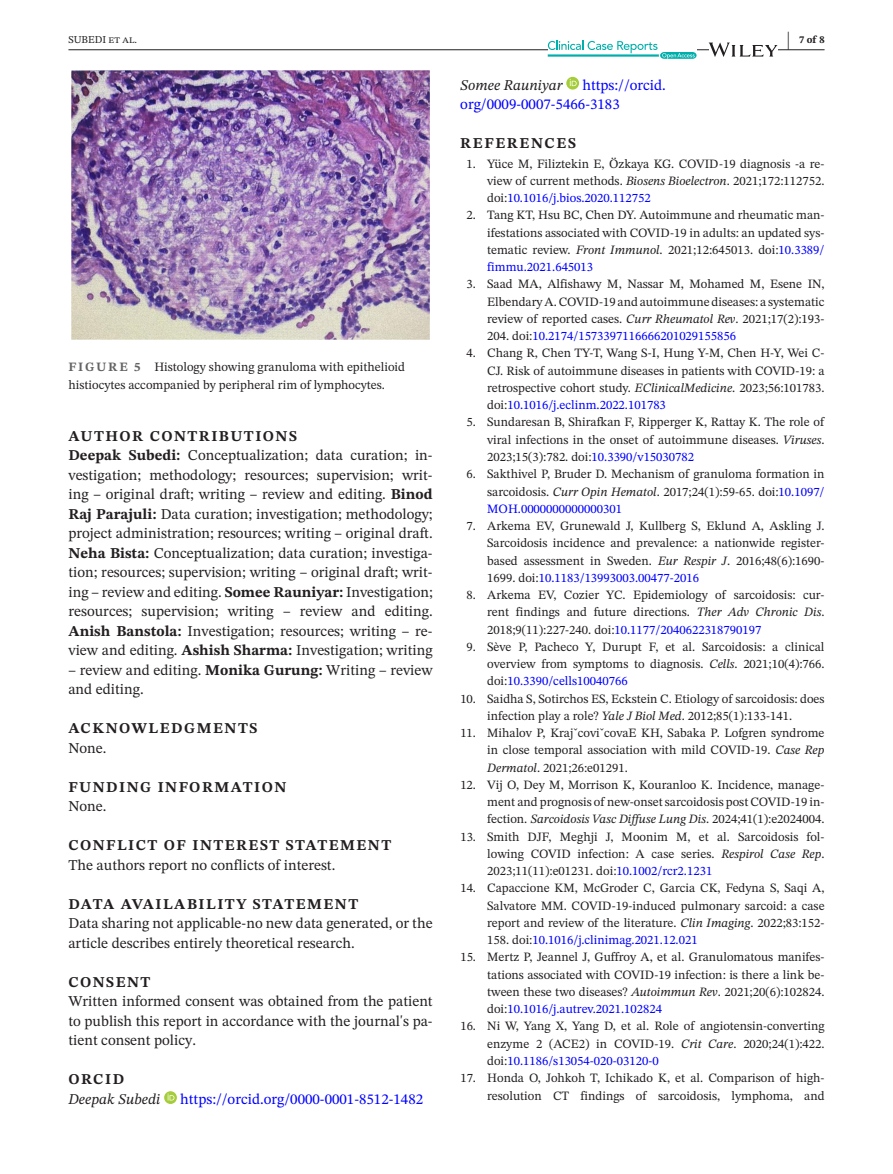
<style>
.page{position:relative;width:893px;height:1174px;background:#fff}
.page>*{position:absolute;margin:0;border:0;box-sizing:border-box;transform-origin:0 0}
.t1{font:700 21px "STIX Two Text";color:#231f20;scale:.42 1}
.t2{font:15px/19.5px "STIX Two Text";color:#231f20}
.t3{font:700 15px "STIX Two Text";letter-spacing:.1em;color:#231f20}
.t4{font:15px/19.5px "STIX Two Text";color:#00f}
.t5{font:italic 15px "STIX Two Text";color:#231f20}
.t6{font:12.75px/17.2px "STIX Two Text";color:#231f20;text-align:justify}
.t7{font:10.5px "STIX Two Text";color:#231f20}
.t8{font:700 10.5px "STIX Two Text";color:#231f20}
.s1{font-weight:700;color:#636366}
.s2{font-weight:700}
.s3{font-style:italic}
.s4{color:#00f}
</style>
<div class="page">
<hr style="left:68px;top:49px;width:756px;height:1px;background:#231f20">
<svg style="left:548px;top:41px;width:149px;height:18px"></svg>
<svg style="left:709px;top:43px;width:68px;height:14px"></svg>
<svg style="left:164px;top:1091px;width:13px;height:13px"></svg>
<svg style="left:168px;top:1093px;width:6px;height:7px"></svg>
<svg style="left:566px;top:77px;width:13px;height:13px"></svg>
<svg style="left:570px;top:79px;width:7px;height:7px"></svg>
<div style="left:68px;top:70px;width:365px;height:269px;background:linear-gradient(to bottom,#fff,#fff)"></div>
<img style="left:72px;top:70px;width:357px;height:269px">
<h1 class="t1" style="left:787px;top:24px;width:8px">|</h1>
<p class="t7" style="left:68px;top:32px;width:70px">SUBEDI et al.</p>
<p class="t8" style="left:799px;top:32px;width:27px">7 of 8</p>
<p class="t6" style="left:68px;top:358px;width:338px;line-height:18px"><span class="s1">FIGURE 5</span> Histology showing granuloma with epithelioid histiocytes accompanied by peripheral rim of lymphocytes.</p>
<p class="t2" style="left:68px;top:426px;width:366px"><span class="s2">AUTHOR CONTRIBUTIONS<br>Deepak Subedi:</span> Conceptualization; data curation; in&shy;vestigation; methodology; resources; supervision; writ&shy;ing – original draft; writing – review and editing. <span class="s2">Binod Raj Parajuli:</span> Data curation; investigation; methodology; project administration; resources; writing – original draft.<br><span class="s2">Neha Bista:</span> Conceptualization; data curation; investiga&shy;tion; resources; supervision; writing – original draft; writ&shy;ing – review and editing. <span class="s2">Somee Rauniyar:</span> Investigation; resources; supervision; writing – review and editing.<br><span class="s2">Anish Banstola:</span> Investigation; resources; writing – re&shy;view and editing. <span class="s2">Ashish Sharma:</span> Investigation; writing</p>
<p class="t2" style="left:68px;top:660px;width:366px">– review and editing. <span class="s2">Monika Gurung:</span> Writing – review and editing.</p>
<p class="t3" style="left:68px;top:717px;width:190px">ACKNOWLEDGMENTS</p>
<p class="t2" style="left:68px;top:738px;width:40px">None.</p>
<p class="t3" style="left:68px;top:776px;width:219px">FUNDING INFORMATION</p>
<p class="t2" style="left:68px;top:796px;width:40px">None.</p>
<p class="t3" style="left:68px;top:834px;width:324px">CONFLICT OF INTEREST STATEMENT</p>
<p class="t2" style="left:68px;top:855px;width:268px">The authors report no conflicts of interest.</p>
<p class="t3" style="left:68px;top:893px;width:291px">DATA AVAILABILITY STATEMENT</p>
<p class="t2" style="left:68px;top:913px;width:366px">Data sharing not applicable-no new data generated, or the article describes entirely theoretical research.</p>
<p class="t3" style="left:68px;top:971px;width:83px">CONSENT</p>
<p class="t2" style="left:68px;top:991px;width:366px;text-align:justify">Written informed consent was obtained from the patient to publish this report in accordance with the journal's pa&shy;tient consent policy.</p>
<p class="t3" style="left:68px;top:1068px;width:57px">ORCID</p>
<p class="t5" style="left:68px;top:1088px;width:93px">Deepak Subedi</p>
<p class="t4" style="left:180px;top:1089px;width:244px">https://orcid.org/0000-0001-8512-1482</p>
<p class="t4" style="left:460px;top:75px;width:207px;text-indent:122px">https://orcid. org/0009-0007-5466-3183</p>
<p class="t3" style="left:460px;top:132px;width:117px">REFERENCES</p>
<p class="t6" style="left:487px;top:155px;width:339px;text-indent:-21px">1. Yüce M, Filiztekin E, Özkaya KG. COVID-19 diagnosis -a re&shy;view of current methods. <span class="s3">Biosens Bioelectron</span>. 2021;172:112752. doi:<span class="s4">10.1016/j.bios.2020.112752</span></p>
<p class="t6" style="left:487px;top:206px;width:339px;text-indent:-21px">2. Tang KT, Hsu BC, Chen DY. Autoimmune and rheumatic man&shy;ifestations associated with COVID-19 in adults: an updated sys&shy;tematic review. <span class="s3">Front Immunol</span>. 2021;12:645013. doi:<span class="s4">10.3389/ fimmu.2021.645013</span></p>
<p class="t6" style="left:487px;top:275px;width:339px;text-indent:-21px">3. Saad MA, Alfishawy M, Nassar M, Mohamed M, Esene IN, Elbendary A. COVID-19 and autoimmune diseases: a systematic review of reported cases. <span class="s3">Curr Rheumatol Rev</span>. 2021;17(2):193- 204. doi:<span class="s4">10.2174/1573397116666201029155856</span></p>
<p class="t6" style="left:487px;top:344px;width:339px;text-indent:-21px">4. Chang R, Chen TY-T, Wang S-I, Hung Y-M, Chen H-Y, Wei C-CJ. Risk of autoimmune diseases in patients with COVID-19: a retrospective cohort study. <span class="s3">EClinicalMedicine</span>. 2023;56:101783. doi:<span class="s4">10.1016/j.eclinm.2022.101783</span></p>
<p class="t6" style="left:487px;top:413px;width:339px;text-indent:-21px">5. Sundaresan B, Shirafkan F, Ripperger K, Rattay K. The role of viral infections in the onset of autoimmune diseases. <span class="s3">Viruses</span>.<br>2023;15(3):782. doi:<span class="s4">10.3390/v15030782</span></p>
<p class="t6" style="left:487px;top:465px;width:339px;text-indent:-21px">6. Sakthivel P, Bruder D. Mechanism of granuloma formation in sarcoidosis. <span class="s3">Curr Opin Hematol</span>. 2017;24(1):59-65. doi:<span class="s4">10.1097/ MOH.0000000000000301</span></p>
<p class="t6" style="left:487px;top:517px;width:339px;text-indent:-21px">7. Arkema EV, Grunewald J, Kullberg S, Eklund A, Askling J.<br>Sarcoidosis incidence and prevalence: a nationwide register&shy;based assessment in Sweden. <span class="s3">Eur Respir J</span>. 2016;48(6):1690- 1699. doi:<span class="s4">10.1183/13993003.00477-2016</span></p>
<p class="t6" style="left:487px;top:586px;width:339px;text-indent:-21px">8. Arkema EV, Cozier YC. Epidemiology of sarcoidosis: cur&shy;rent findings and future directions. <span class="s3">Ther Adv Chronic Dis</span>.<br>2018;9(11):227-240. doi:<span class="s4">10.1177/2040622318790197</span></p>
<p class="t6" style="left:487px;top:638px;width:339px;text-indent:-21px">9. Sève P, Pacheco Y, Durupt F, et al. Sarcoidosis: a clinical overview from symptoms to diagnosis. <span class="s3">Cells</span>. 2021;10(4):766. doi:<span class="s4">10.3390/cells10040766</span></p>
<p class="t6" style="left:460px;top:689px;width:366px;text-align:center">10. Saidha S, Sotirchos ES, Eckstein C. Etiology of sarcoidosis: does infection play a role? <span class="s3">Yale J Biol Med</span>. 2012;85(1):133-141.</p>
<p class="t6" style="left:487px;top:724px;width:339px;text-indent:-27px">11. Mihalov P, KrajˇcoviˇcovaE KH, Sabaka P. Lofgren syndrome in close temporal association with mild COVID-19. <span class="s3">Case Rep Dermatol</span>. 2021;26:e01291.</p>
<p class="t6" style="left:487px;top:776px;width:339px;text-indent:-27px">12. Vij O, Dey M, Morrison K, Kouranloo K. Incidence, manage&shy;ment and prognosis of new-onset sarcoidosis post COVID-19 in&shy;fection. <span class="s3">Sarcoidosis Vasc Diffuse Lung Dis</span>. 2024;41(1):e2024004.</p>
<p class="t6" style="left:487px;top:827px;width:339px;text-indent:-27px">13. Smith DJF, Meghji J, Moonim M, et al. Sarcoidosis fol&shy;lowing COVID infection: A case series. <span class="s3">Respirol Case Rep</span>.<br>2023;11(11):e01231. doi:<span class="s4">10.1002/rcr2.1231</span></p>
<p class="t6" style="left:487px;top:879px;width:339px;text-indent:-27px">14. Capaccione KM, McGroder C, Garcia CK, Fedyna S, Saqi A, Salvatore MM. COVID-19-induced pulmonary sarcoid: a case report and review of the literature. <span class="s3">Clin Imaging</span>. 2022;83:152- 158. doi:<span class="s4">10.1016/j.clinimag.2021.12.021</span></p>
<p class="t6" style="left:487px;top:948px;width:339px;text-indent:-27px">15. Mertz P, Jeannel J, Guffroy A, et al. Granulomatous manifes&shy;tations associated with COVID-19 infection: is there a link be&shy;tween these two diseases? <span class="s3">Autoimmun Rev</span>. 2021;20(6):102824. doi:<span class="s4">10.1016/j.autrev.2021.102824</span></p>
<p class="t6" style="left:487px;top:1017px;width:339px;text-indent:-27px">16. Ni W, Yang X, Yang D, et al. Role of angiotensin-converting enzyme 2 (ACE2) in COVID-19. <span class="s3">Crit Care</span>. 2020;24(1):422. doi:<span class="s4">10.1186/s13054-020-03120-0</span></p>
<p class="t6" style="left:460px;top:1069px;width:366px;text-align:right">17. Honda O, Johkoh T, Ichikado K, et al. Comparison of high&shy;resolution CT findings of sarcoidosis, lymphoma, and</p>
<p class="t5" style="left:460px;top:74px;width:104px">Somee Rauniyar</p>
</div>
